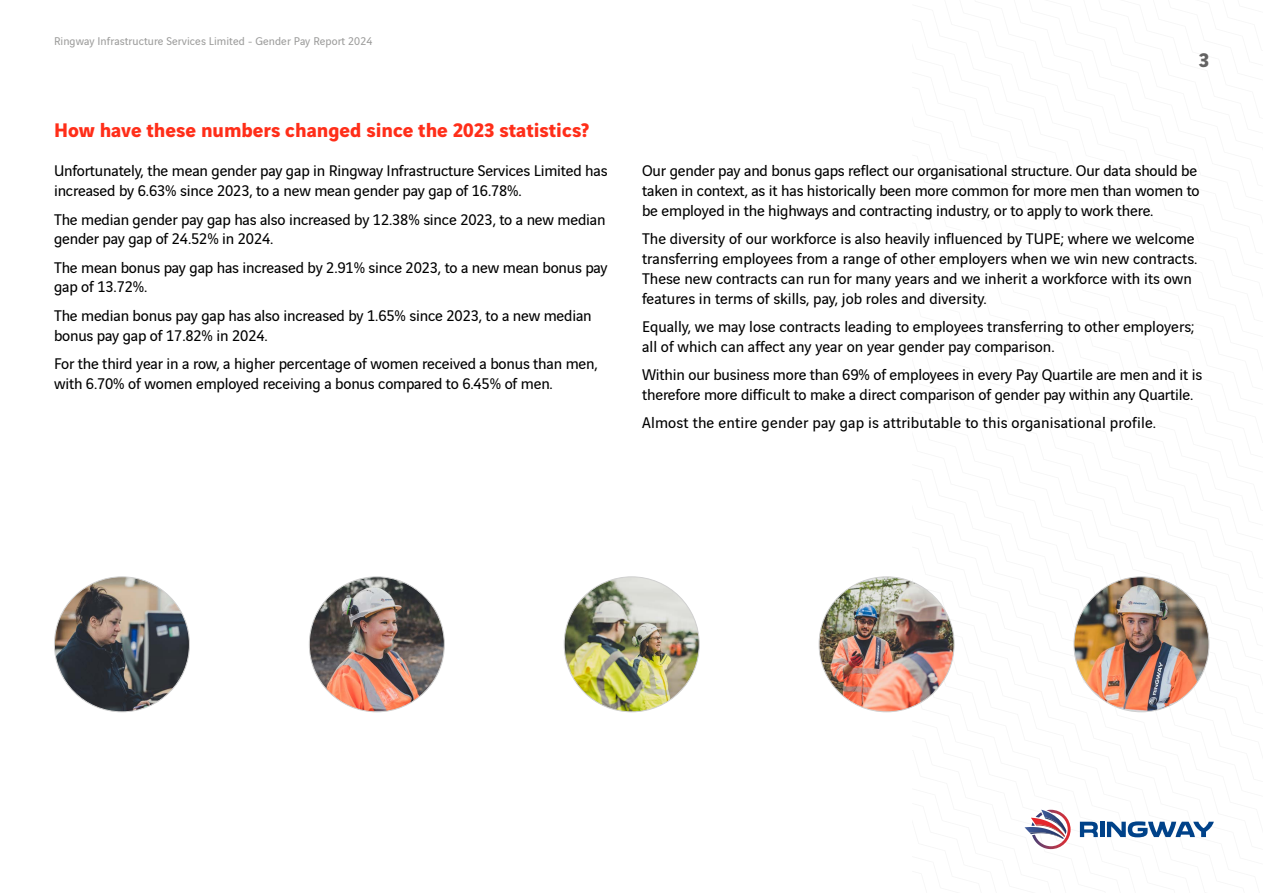
<style>
.page{position:relative;width:1263px;height:893px;background:#fff}
.page>*{position:absolute;margin:0;border:0;box-sizing:border-box;transform-origin:0 0}
.t1{font:700 21px "Vinci Sans";color:#ff2e19}
.t2{font:700 21px "Vinci Sans";color:#646363}
.t3{font:16.5px/19.8px "Vinci Sans";letter-spacing:-.01em;color:#000}
.t4{font:16.5px "Vinci Sans";letter-spacing:.01em;color:#000}
.t5{font:12px "Vinci Sans";letter-spacing:.005em;color:#9d9d9c}
</style>
<div class="page">
<svg style="left:1080px;top:822px;width:18px;height:15px"></svg>
<hr style="left:1100px;top:822px;width:4px;height:15px;background:#004289">
<svg style="left:1107px;top:821px;width:107px;height:16px"></svg>
<svg style="left:1024px;top:810px;width:46px;height:39px"></svg>
<img style="left:54px;top:577px;width:135px;height:135px;border-radius:67px">
<img style="left:1074px;top:577px;width:135px;height:135px;border-radius:67px">
<img style="left:564px;top:577px;width:135px;height:135px;border-radius:67px">
<img style="left:819px;top:577px;width:135px;height:135px;border-radius:67px">
<img style="left:309px;top:577px;width:135px;height:135px;border-radius:67px">
<p class="t5" style="left:54px;top:32px;width:320px">Ringway Infrastructure Services Limited - Gender Pay Report 2024</p>
<p class="t1" style="left:54px;top:113px;width:537px">How have these numbers changed since the 2023 statistics?</p>
<p class="t3" style="left:54px;top:160px;width:555px">Unfortunately, the mean gender pay gap in Ringway Infrastructure Services Limited has increased by 6.63% since 2023, to a new mean gender pay gap of 16.78%.</p>
<p class="t3" style="left:54px;top:208px;width:553px">The median gender pay gap has also increased by 12.38% since 2023, to a new median gender pay gap of 24.52% in 2024.</p>
<p class="t3" style="left:54px;top:256px;width:555px">The mean bonus pay gap has increased by 2.91% since 2023, to a new mean bonus pay gap of 13.72%.</p>
<p class="t3" style="left:54px;top:304px;width:539px">The median bonus pay gap has also increased by 1.65% since 2023, to a new median bonus pay gap of 17.82% in 2024.</p>
<p class="t3" style="left:54px;top:352px;width:545px">For the third year in a row, a higher percentage of women received a bonus than men, with 6.70% of women employed receiving a bonus compared to 6.45% of men.</p>
<p class="t2" style="left:1199px;top:44px;width:12px">3</p>
<p class="t3" style="left:642px;top:160px;width:559px">Our gender pay and bonus gaps reflect our organisational structure. Our data should be taken in context, as it has historically been more common for more men than women to be employed in the highways and contracting industry, or to apply to work there.</p>
<p class="t3" style="left:642px;top:227px;width:557px">The diversity of our workforce is also heavily influenced by TUPE; where we welcome transferring employees from a range of other employers when we win new contracts.<br>These new contracts can run for many years and we inherit a workforce with its own features in terms of skills, pay, job roles and diversity.</p>
<p class="t3" style="left:642px;top:315px;width:554px">Equally, we may lose contracts leading to employees transferring to other employers; all of which can affect any year on year gender pay comparison.</p>
<p class="t3" style="left:642px;top:363px;width:562px">Within our business more than 69% of employees in every Pay Quartile are men and it is therefore more difficult to make a direct comparison of gender pay within any Quartile.</p>
<p class="t4" style="left:642px;top:411px;width:516px">Almost the entire gender pay gap is attributable to this organisational profile.</p>
</div>
